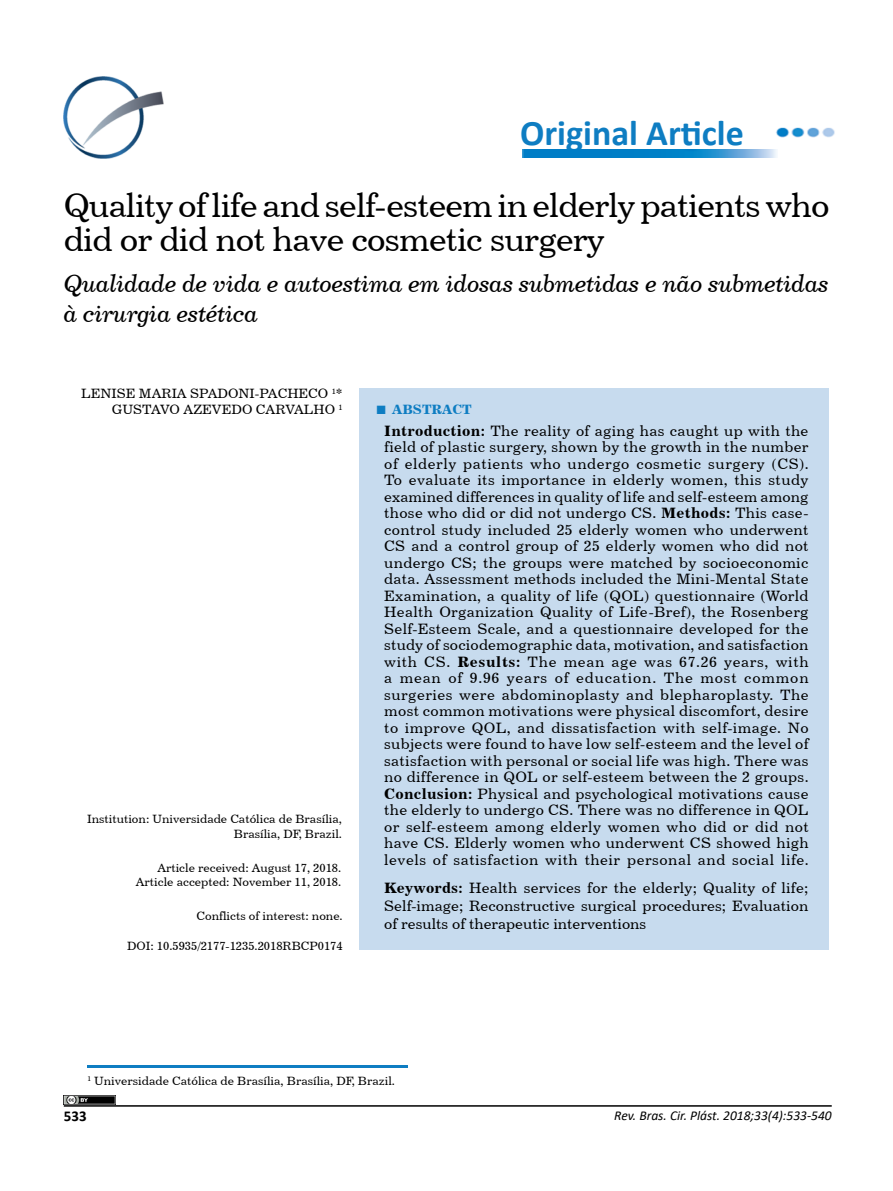
<style>
.page{position:relative;width:893px;height:1191px;background:#fff}
.page>*{position:absolute;margin:0;border:0;box-sizing:border-box;transform-origin:0 0}
.t1{font:700 36px "Calibri";color:#0e7dc2}
.t2{font:33.75px/34.5px "Century 731 BT Roman A";letter-spacing:-.025em;color:#000}
.t3{font:24.75px/30px "Century 731 BT Italic A";letter-spacing:-.02em;color:#000}
.t4{font:15px/16.5px "Century 731 BT Roman A";letter-spacing:.02em;color:#000;text-align:justify}
.t5{font:700 15px "Calibri";color:#000}
.t6{font:13.5px/16.2px "Century 731 BT Roman A";color:#000;text-align:right}
.t7{font:italic 13.5px "Calibri";color:#000}
.t8{font:13.5px "Century 731 BT Bold A";color:#0e7dc2}
.t9{font:12px/14.4px "Century 731 BT Roman A";color:#000;text-align:right}
.s1{font-family:"Times New Roman";font-weight:700;font-size:18px}
.s2{font-family:"Century 731 BT Bold A"}
</style>
<div class="page">
<hr style="left:64px;top:1105px;width:768px;height:1px;background:#000">
<img style="left:63px;top:77px;width:101px;height:82px">
<hr style="left:88px;top:1064px;width:320px;height:3px;background:#0e7dc2">
<img style="left:64px;top:1095px;width:51px;height:9px">
<div style="left:359px;top:388px;width:470px;height:561px;background:#c7dbee"></div>
<img style="left:776px;top:127px;width:59px;height:11px">
<img style="left:523px;top:150px;width:254px;height:7px">
<h1 class="t1" style="left:520px;top:108px;width:225px">Original Article</h1>
<h2 class="t2" style="left:64px;top:187px;width:767px">Quality of life and self-esteem in elderly patients who did or did not have cosmetic surgery</h2>
<h3 class="t3" style="left:64px;top:267px;width:767px">Qualidade de vida e autoestima em idosas submetidas e não submetidas à cirurgia estética</h3>
<p class="t6" style="left:81px;top:385px;width:263px">LENISE MARIA SPADONI-PACHECO <sup>1</sup>*<br>GUSTAVO AZEVEDO CARVALHO <sup>1</sup></p>
<p class="t9" style="left:87px;top:811px;width:256px">Institution: Universidade Católica de Brasília,<br>Brasília, DF, Brazil.</p>
<p class="t9" style="left:136px;top:860px;width:207px">Article received: August 17, 2018.<br>Article accepted: November 11, 2018.</p>
<p class="t9" style="left:196px;top:908px;width:148px">Conflicts of interest: none.</p>
<p class="t9" style="left:127px;top:938px;width:217px">DOI: 10.5935/2177-1235.2018RBCP0174</p>
<p class="t8" style="left:376px;top:401px;width:98px"><span class="s1">■</span> ABSTRACT</p>
<p class="t4" style="left:384px;top:422px;width:426px"><span class="s2">Introduction:</span> The reality of aging has caught up with the field of plastic surgery, shown by the growth in the number of elderly patients who undergo cosmetic surgery (CS).<br>To evaluate its importance in elderly women, this study examined differences in quality of life and self-esteem among those who did or did not undergo CS. <span class="s2">Methods:</span> This case&shy;control study included 25 elderly women who underwent CS and a control group of 25 elderly women who did not undergo CS; the groups were matched by socioeconomic data. Assessment methods included the Mini-Mental State Examination, a quality of life (QOL) questionnaire (World Health Organization Quality of Life-Bref), the Rosenberg Self-Esteem Scale, and a questionnaire developed for the study of sociodemographic data, motivation, and satisfaction with CS. <span class="s2">Results:</span> The mean age was 67.26 years, with a mean of 9.96 years of education. The most common surgeries were abdominoplasty and blepharoplasty. The most common motivations were physical discomfort, desire to improve QOL, and dissatisfaction with self-image. No subjects were found to have low self-esteem and the level of satisfaction with personal or social life was high. There was no difference in QOL or self-esteem between the 2 groups.<br><span class="s2">Conclusion:</span> Physical and psychological motivations cause the elderly to undergo CS. There was no difference in QOL or self-esteem among elderly women who did or did not have CS. Elderly women who underwent CS showed high levels of satisfaction with their personal and social life.</p>
<p class="t4" style="left:384px;top:879px;width:426px;line-height:18px"><span class="s2">Keywords:</span> Health services for the elderly; Quality of life; Self-image; Reconstructive surgical procedures; Evaluation of results of therapeutic interventions</p>
<p class="t9" style="left:88px;top:1073px;width:309px"><sup>1</sup> Universidade Católica de Brasília, Brasília, DF, Brazil.</p>
<p class="t5" style="left:64px;top:1105px;width:24px">533</p>
<p class="t7" style="left:614px;top:1106px;width:219px">Rev. Bras. Cir. Plást. 2018;33(4):533-540</p>
</div>
